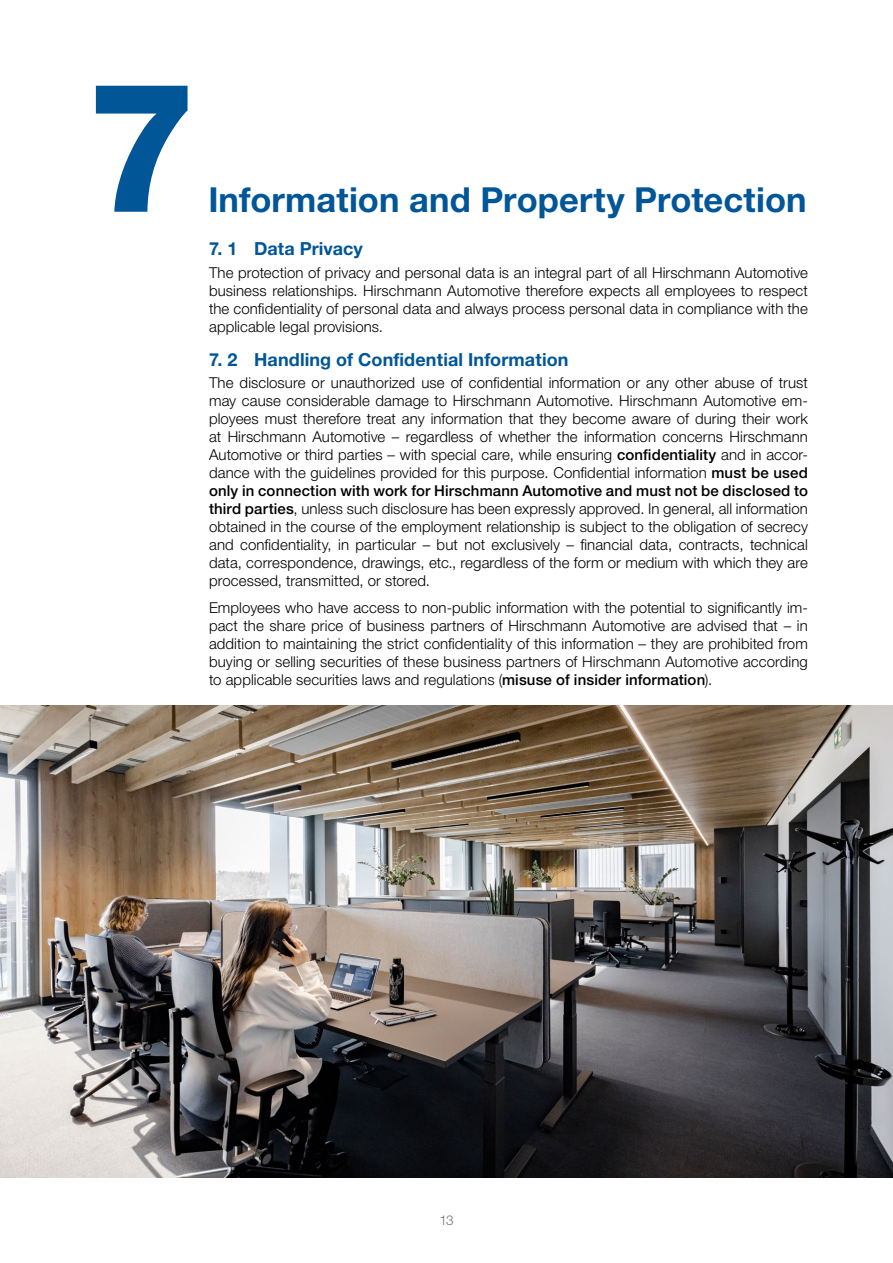
<style>
.page{position:relative;width:893px;height:1263px;background:#fff}
.page>*{position:absolute;margin:0;border:0;box-sizing:border-box;transform-origin:0 0}
.t1{font:800 180.75px "Helvetica Neue LTW1 G";color:#015698}
.t2{font:700 34.5px "Helvetica Neue LTW1 G";letter-spacing:.005em;color:#015698}
.t3{font:700 18px "Helvetica Neue LTW1 G";letter-spacing:.005em;color:#015698}
.t4{font:300 15px/18px "Helvetica Neue LTW1 G";letter-spacing:.005em;color:#000;text-align:justify}
.t5{font:300 13.5px "Helvetica Neue LTW1 G";color:#717274}
.s1{font-weight:500}
</style>
<div class="page">
<img style="left:0;top:706px;width:893px;height:472px">
<h1 class="t1" style="left:85px;top:40px;width:115px">7</h1>
<h2 class="t2" style="left:208px;top:178px;width:600px">Information and Property Protection</h2>
<p class="t3" style="left:209px;top:238px;width:155px">7. 1 Data Privacy</p>
<p class="t4" style="left:209px;top:263px;width:600px">The protection of privacy and personal data is an integral part of all Hirschmann Automotive business relationships. Hirschmann Automotive therefore expects all employees to respect the confidentiality of personal data and always process personal data in compliance with the applicable legal provisions.</p>
<p class="t3" style="left:209px;top:348px;width:361px">7. 2 Handling of Confidential Information</p>
<p class="t4" style="left:209px;top:374px;width:600px">The disclosure or unauthorized use of confidential information or any other abuse of trust may cause considerable damage to Hirschmann Automotive. Hirschmann Automotive em&shy;ployees must therefore treat any information that they become aware of during their work at Hirschmann Automotive – regardless of whether the information concerns Hirschmann Automotive or third parties – with special care, while ensuring <span class="s1">confidentiality</span> and in accor&shy;dance with the guidelines provided for this purpose. Confidential information <span class="s1">must be used only in connection with work for Hirschmann Automotive and must not be disclosed to third parties</span>, unless such disclosure has been expressly approved. In general, all information obtained in the course of the employment relationship is subject to the obligation of secrecy and confidentiality, in particular – but not exclusively – financial data, contracts, technical data, correspondence, drawings, etc., regardless of the form or medium with which they are processed, transmitted, or stored.</p>
<p class="t4" style="left:209px;top:598px;width:600px">Employees who have access to non-public information with the potential to significantly im&shy;pact the share price of business partners of Hirschmann Automotive are advised that – in addition to maintaining the strict confidentiality of this information – they are prohibited from buying or selling securities of these business partners of Hirschmann Automotive according to applicable securities laws and regulations (<span class="s1">misuse of insider information</span>).</p>
<p class="t5" style="left:439px;top:1212px;width:16px">13</p>
</div>
